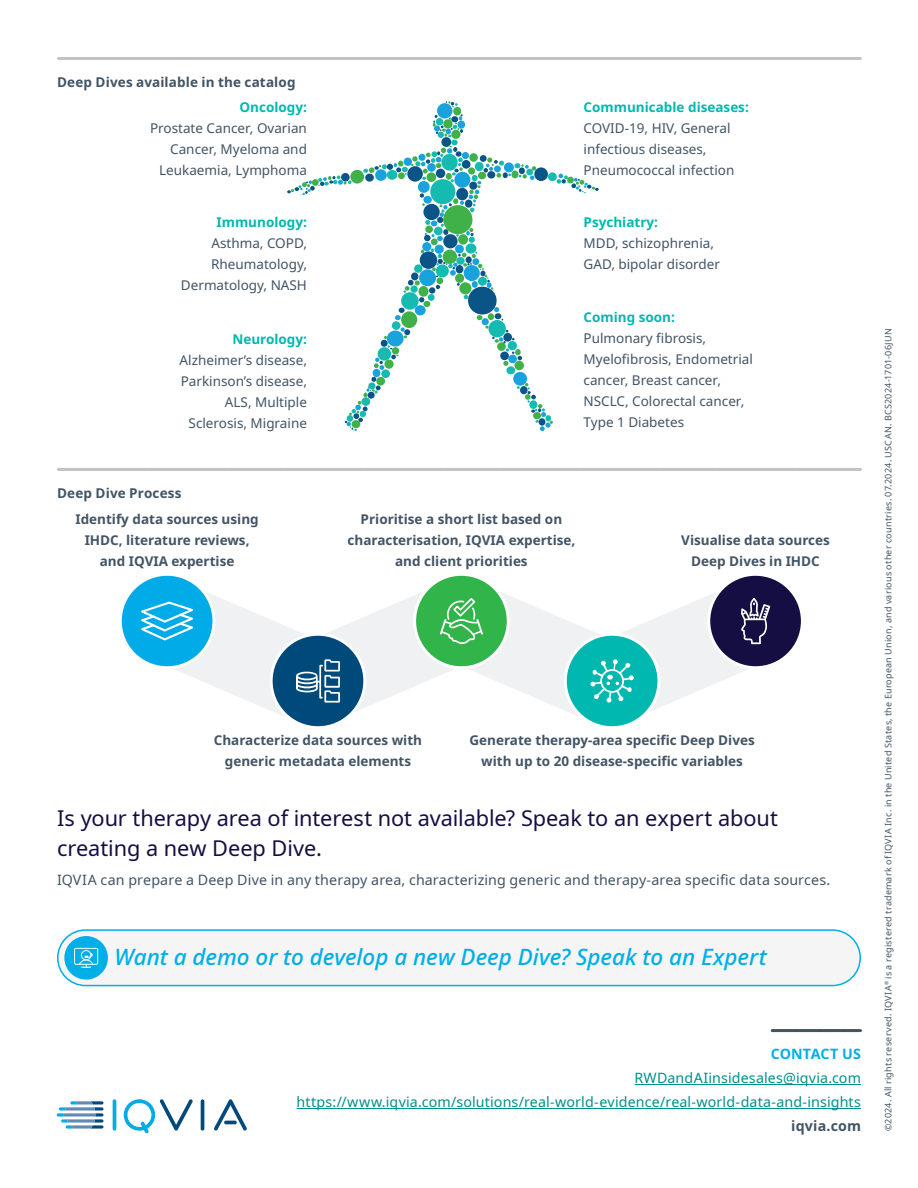
<style>
.page{position:relative;width:918px;height:1188px;background:#fff}
.page>*{position:absolute;margin:0;border:0;box-sizing:border-box;transform-origin:0 0}
.Callout_body_copy{font:italic 500 22.5px "Noto Sans";color:#00aee8}
.Section_heading{font:21.75px/30px "Noto Sans";letter-spacing:-.005em;color:#150e42}
.Contact_body_copy{font:14.25px "Noto Sans";letter-spacing:.01em;color:#008f89}
.Body_copy_-_No_space{font:14.25px "Noto Sans";letter-spacing:.01em;color:#425465}
.Contact_us{font:700 14.25px "Noto Sans";letter-spacing:.01em;color:#00aee8}
.Contact_body_copy-2{font:700 14.25px "Noto Sans";letter-spacing:.01em;color:#425465}
.t1{font:13.5px/21px "Noto Sans";color:#425465}
.Chart_headline{font:700 13.5px/21px "Noto Sans";color:#425465;text-align:center}
.Copyright{font:9px "Noto Sans";letter-spacing:.025em;color:#425465}
.s1{font-weight:700;color:#00b8af}
</style>
<div class="page">
<hr style="left:59px;top:468px;width:801px;height:3px;background:#c3c2c8">
<div style="left:120px;top:574px;width:94px;height:94px;background:#00abe7;border-radius:50%"></div>
<div style="left:119px;top:573px;width:96px;height:96px;border:3px solid #fff;border-radius:50%"></div>
<svg style="left:415px;top:574px;width:93px;height:94px"></svg>
<div style="left:709px;top:574px;width:93px;height:94px;background:#150e42;border-radius:50%"></div>
<div style="left:707px;top:573px;width:97px;height:96px;border:3px solid #fff;border-radius:50%"></div>
<svg style="left:141px;top:584px;width:629px;height:143px"></svg>
<hr style="left:59px;top:57px;width:801px;height:3px;background:#c3c2c8">
<div style="left:381px;top:369px;width:9px;height:9px;background:#15bbb0;border-radius:50%"></div>
<div style="left:506px;top:366px;width:9px;height:8px;background:#15bbb0;border-radius:50%"></div>
<div style="left:548px;top:172px;width:9px;height:9px;background:#15bbb0;border-radius:50%"></div>
<div style="left:453px;top:107px;width:8px;height:9px;background:#40b149;border-radius:50%"></div>
<div style="left:350px;top:170px;width:14px;height:14px;background:#40b149;border-radius:50%"></div>
<div style="left:376px;top:377px;width:9px;height:8px;background:#40b149;border-radius:50%"></div>
<svg style="left:341px;top:173px;width:9px;height:9px"></svg>
<div style="left:534px;top:167px;width:14px;height:14px;background:#0a5487;border-radius:50%"></div>
<svg style="left:446px;top:101px;width:12px;height:6px"></svg>
<div style="left:437px;top:103px;width:15px;height:16px;background:#19a2dc;border-radius:50%"></div>
<div style="left:373px;top:369px;width:7px;height:8px;background:#19a2dc;border-radius:50%"></div>
<div style="left:513px;top:372px;width:14px;height:14px;background:#19a2dc;border-radius:50%"></div>
<svg style="left:517px;top:383px;width:36px;height:48px"></svg>
<svg style="left:345px;top:377px;width:36px;height:54px"></svg>
<svg style="left:363px;top:114px;width:173px;height:256px"></svg>
<svg style="left:557px;top:174px;width:42px;height:19px"></svg>
<svg style="left:287px;top:175px;width:65px;height:20px"></svg>
<div style="left:58px;top:930px;width:802px;height:56px;background:#f5f5f6;border-radius:28px"></div>
<div style="left:57px;top:929px;width:804px;height:57px;border:2px solid #00aee8;border-radius:28px"></div>
<div style="left:64px;top:936px;width:44px;height:44px;background:#00aee8;border-radius:50%"></div>
<svg style="left:74px;top:948px;width:24px;height:20px"></svg>
<svg style="left:772px;top:1029px;width:88px;height:3px"></svg>
<hr style="left:635px;top:1084px;width:226px;height:1px;background:#008f89">
<hr style="left:297px;top:1108px;width:564px;height:1px;background:#008f89">
<hr style="left:113px;top:1099px;width:3px;height:32px;background:#00abe7;border-radius:2px">
<hr style="left:201px;top:1099px;width:3px;height:32px;background:#00497b;border-radius:2px">
<svg style="left:123px;top:1099px;width:70px;height:34px"></svg>
<svg style="left:214px;top:1099px;width:33px;height:32px"></svg>
<svg style="left:57px;top:1101px;width:46px;height:28px"></svg>
<p class="Chart_headline" style="left:57px;top:72px;width:240px">Deep Dives available in the catalog</p>
<p class="t1" style="left:150px;top:97px;width:158px;text-align:right"><span class="s1">Oncology:<br></span>Prostate Cancer, Ovarian<br>Cancer, Myeloma and<br>Leukaemia, Lymphoma</p>
<p class="t1" style="left:181px;top:212px;width:128px;text-align:right"><span class="s1">Immunology:<br></span>Asthma, COPD,<br>Rheumatology,<br>Dermatology, NASH</p>
<p class="t1" style="left:180px;top:329px;width:129px;text-align:right"><span class="s1">Neurology:<br></span>Alzheimer’s disease,<br>Parkinson’s disease,<br>ALS, Multiple<br>Sclerosis, Migraine</p>
<p class="Chart_headline" style="left:57px;top:483px;width:126px">Deep Dive Process</p>
<p class="Chart_headline" style="left:75px;top:509px;width:185px">Identify data sources using<br>IHDC, literature reviews, and IQVIA expertise</p>
<p class="t1" style="left:584px;top:97px;width:167px"><span class="s1">Communicable diseases:<br></span>COVID-19, HIV, General infectious diseases,<br>Pneumococcal infection</p>
<p class="t1" style="left:584px;top:212px;width:138px"><span class="s1">Psychiatry:<br></span>MDD, schizophrenia,<br>GAD, bipolar disorder</p>
<p class="t1" style="left:584px;top:306px;width:171px"><span class="s1">Coming soon:<br></span>Pulmonary fibrosis,<br>Myelofibrosis, Endometrial cancer, Breast cancer,<br>NSCLC, Colorectal cancer,<br>Type 1 Diabetes</p>
<p class="Chart_headline" style="left:348px;top:509px;width:229px">Prioritise a short list based on characterisation, IQVIA expertise, and client priorities</p>
<p class="Chart_headline" style="left:681px;top:530px;width:150px">Visualise data sources<br>Deep Dives in IHDC</p>
<p class="Chart_headline" style="left:214px;top:730px;width:210px">Characterize data sources with generic metadata elements</p>
<p class="Chart_headline" style="left:470px;top:730px;width:287px">Generate therapy-area specific Deep Dives with up to 20 disease-specific variables</p>
<p class="Section_heading" style="left:57px;top:804px;width:722px">Is your therapy area of interest not available? Speak to an expert about creating a new Deep Dive.</p>
<p class="Body_copy_-_No_space" style="left:57px;top:869px;width:775px">IQVIA can prepare a Deep Dive in any therapy area, characterizing generic and therapy-area specific data sources.</p>
<p class="Callout_body_copy" style="left:115px;top:941px;width:654px">Want a demo or to develop a new Deep Dive? Speak to an Expert</p>
<p class="Contact_us" style="left:771px;top:1044px;width:92px">CONTACT US</p>
<p class="Contact_body_copy" style="left:635px;top:1068px;width:228px">RWDandAIinsidesales@iqvia.com</p>
<p class="Contact_body_copy" style="left:297px;top:1092px;width:566px">https://www.iqvia.com/solutions/real-world-evidence/real-world-data-and-insights</p>
<p class="Contact_body_copy-2" style="left:791px;top:1116px;width:71px">iqvia.com</p>
<p class="Copyright" style="left:882px;top:1131px;width:804px;rotate:-90deg">©2024. All rights reserved. IQVIA<sup>®</sup> is a registered trademark of IQVIA Inc. in the United States, the European Union, and various other countries. 07.2024. USCAN. BCS2024-1701-06JUN</p>
</div>
